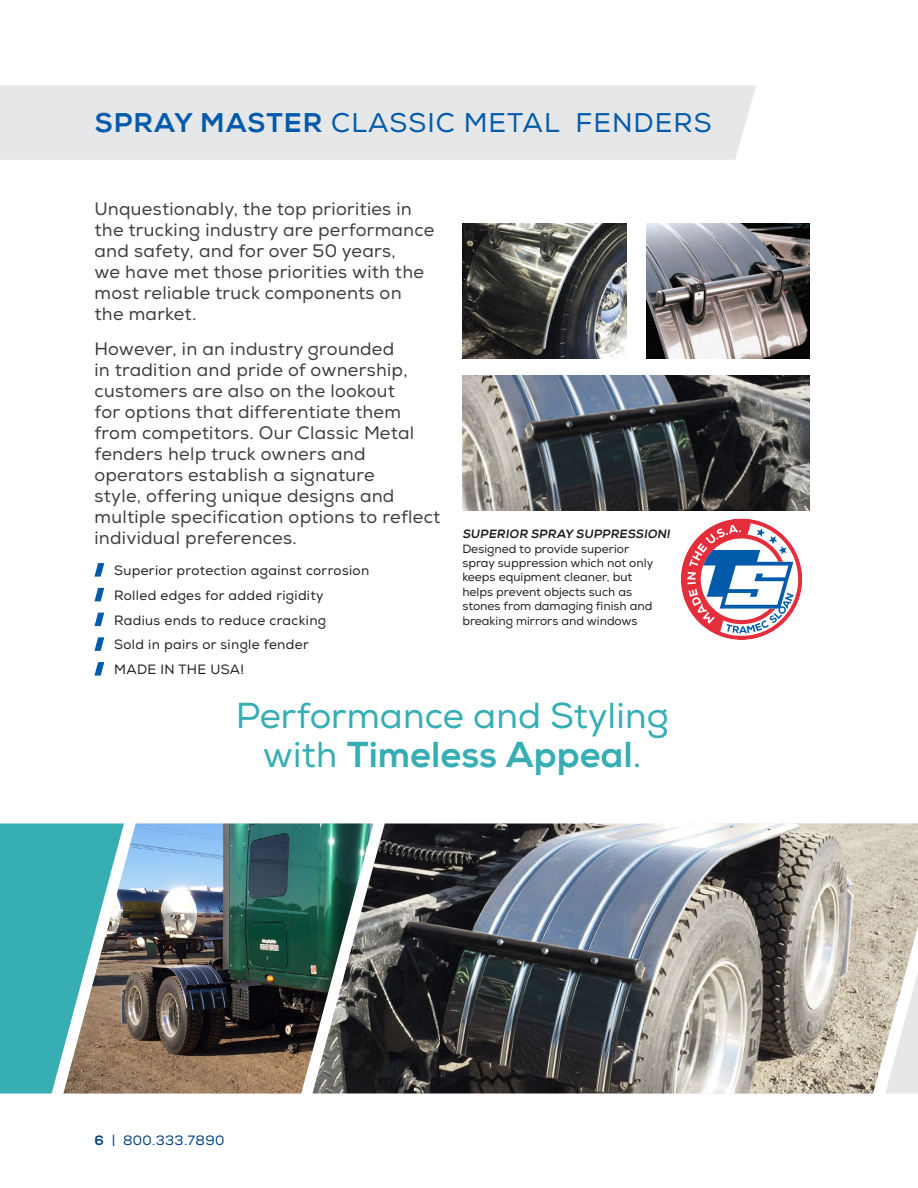
<style>
.page{position:relative;width:918px;height:1188px;background:#fff}
.page>*{position:absolute;margin:0;border:0;box-sizing:border-box;transform-origin:0 0}
.t1{font:36px "Nexa";color:#36aeb4}
.t2{font:800 36px "Nexa";color:#36aeb4}
.t3{font:27px "Nexa";letter-spacing:.04em;color:#015aaa}
.t4{font:18px/21px "Nexa";letter-spacing:.015em;color:#3e3e3f}
.t5{font:13.5px "Nexa";letter-spacing:.025em;color:#231f20}
.t6{font:13.5px "Nexa";letter-spacing:.025em;color:#014081}
.t7{font:12px/14.4px "Nexa";color:#231f20}
.t8{font:800 12px "Nexa";color:#231f20}
.s1{font-weight:800}
.s2{font-weight:400}
</style>
<div class="page">
<svg style="left:94px;top:563px;width:10px;height:14px"></svg>
<svg style="left:94px;top:588px;width:10px;height:13px"></svg>
<svg style="left:94px;top:613px;width:10px;height:13px"></svg>
<svg style="left:94px;top:637px;width:10px;height:14px"></svg>
<svg style="left:94px;top:662px;width:10px;height:14px"></svg>
<div style="left:0;top:824px;width:63px;height:270px;background:#36aeb4"></div>
<img style="left:63px;top:824px;width:249px;height:270px">
<img style="left:312px;top:824px;width:606px;height:270px">
<div style="left:0;top:86px;width:756px;height:74px;background:#e6e7e9"></div>
<img style="left:462px;top:224px;width:164px;height:135px">
<img style="left:646px;top:224px;width:164px;height:135px">
<img style="left:462px;top:376px;width:348px;height:135px">
<svg style="left:681px;top:519px;width:121px;height:121px"></svg>
<p class="t3" style="left:95px;top:106px;width:619px"><span class="s1">SPRAY MASTER</span> CLASSIC METAL FENDERS</p>
<p class="t4" style="left:94px;top:199px;width:341px">Unquestionably, the top priorities in the trucking industry are performance and safety, and for over 50 years,<br>we have met those priorities with the most reliable truck components on the market.</p>
<p class="t4" style="left:94px;top:338px;width:347px">However, in an industry grounded<br>in tradition and pride of ownership, customers are also on the lookout<br>for options that differentiate them from competitors. Our Classic Metal fenders help truck owners and operators establish a signature<br>style, offering unique designs and multiple specification options to reflect individual preferences.</p>
<p class="t5" style="left:114px;top:562px;width:257px">Superior protection against corrosion</p>
<p class="t5" style="left:114px;top:587px;width:211px">Rolled edges for added rigidity</p>
<p class="t5" style="left:114px;top:612px;width:214px">Radius ends to reduce cracking</p>
<p class="t5" style="left:114px;top:637px;width:196px">Sold in pairs or single fender</p>
<p class="t5" style="left:114px;top:661px;width:131px">MADE IN THE USA!</p>
<p class="t8" style="left:462px;top:527px;width:211px">SUPERIOR SPRAY SUPPRESSION!</p>
<p class="t7" style="left:462px;top:541px;width:192px">Designed to provide superior spray suppression which not only keeps equipment cleaner, but helps prevent objects such as stones from damaging finish and breaking mirrors and windows</p>
<p class="t1" style="left:236px;top:694px;width:434px">Performance and Styling</p>
<p class="t2" style="left:263px;top:733px;width:380px"><span class="s2">with</span> Timeless Appeal<span class="s2">.</span></p>
<p class="t6" style="left:94px;top:1133px;width:131px"><span class="s1">6</span> | 800.333.7890</p>
</div>
